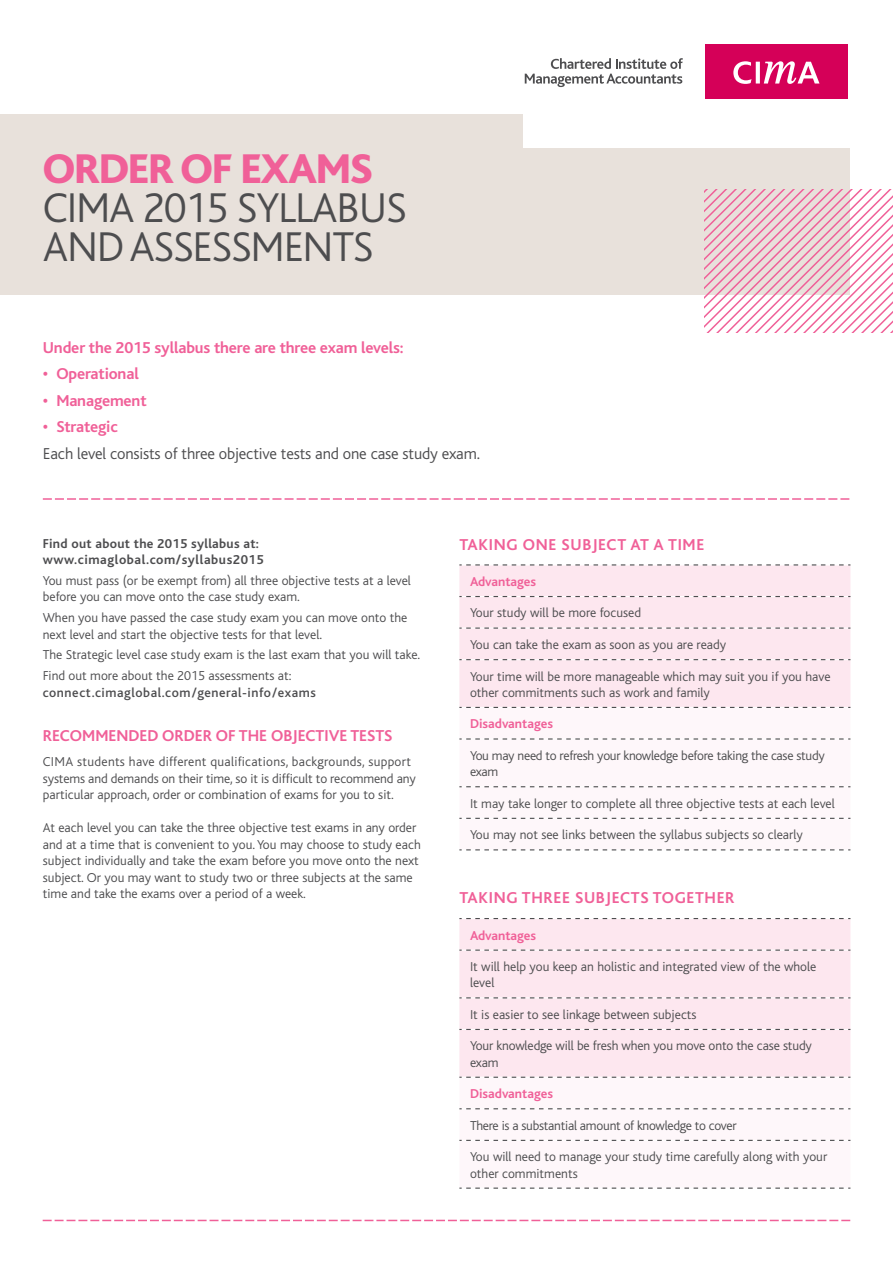
<style>
.page{position:relative;width:893px;height:1263px;background:#fff}
.page>*{position:absolute;margin:0;border:0;box-sizing:border-box;transform-origin:0 0}
.t1{font:300 43.5px/39px "Bliss";letter-spacing:-.03em;color:#4d4d4f}
.t2{font:800 43.5px "Bliss";letter-spacing:-.02em;color:#f06098}
.t3{font:700 16.5px "Bliss";color:#f06098}
.t4{font:300 16.5px "Bliss";letter-spacing:-.01em;color:#4d4d4f}
.t5{font:700 16.5px "Bliss";letter-spacing:.04em;color:#f06098}
.t6{font:300 13.5px/16.5px "Bliss";color:#4d4d4f}
.t7{font:300 13.5px/16.2px "Bliss";letter-spacing:-.02em;color:#4d4d4f}
.t8{font:700 13.5px/16.5px "Bliss";letter-spacing:.02em;color:#4d4d4f}
.t9{font:700 13.5px "Bliss";color:#f06098}
.t10{font:500 13.5px "Bliss";letter-spacing:.04em;color:#4d4d4f}
</style>
<div class="page">
<div style="left:459px;top:565px;width:391px;height:142px;background:#fde7ef"></div>
<svg style="left:459px;top:739px;width:391px;height:79px"></svg>
<svg style="left:459px;top:786px;width:391px;height:1px"></svg>
<svg style="left:459px;top:818px;width:391px;height:1px"></svg>
<svg style="left:459px;top:849px;width:391px;height:1px"></svg>
<svg style="left:459px;top:564px;width:391px;height:1px"></svg>
<svg style="left:459px;top:596px;width:391px;height:1px"></svg>
<svg style="left:459px;top:627px;width:391px;height:2px"></svg>
<svg style="left:459px;top:659px;width:391px;height:1px"></svg>
<svg style="left:459px;top:707px;width:391px;height:1px"></svg>
<svg style="left:459px;top:738px;width:391px;height:1px"></svg>
<div style="left:459px;top:919px;width:391px;height:158px;background:#fde7ef"></div>
<svg style="left:459px;top:918px;width:391px;height:1px"></svg>
<svg style="left:459px;top:949px;width:391px;height:2px"></svg>
<svg style="left:459px;top:997px;width:391px;height:1px"></svg>
<svg style="left:459px;top:1029px;width:391px;height:1px"></svg>
<svg style="left:459px;top:1077px;width:391px;height:112px"></svg>
<div style="left:0;top:115px;width:849px;height:180px;background:#e8e1db"></div>
<svg style="left:704px;top:190px;width:189px;height:142px"></svg>
<div style="left:705px;top:44px;width:143px;height:54px;background:#d50058"></div>
<svg style="left:733px;top:61px;width:86px;height:23px"></svg>
<svg style="left:525px;top:58px;width:158px;height:29px"></svg>
<svg style="left:43px;top:498px;width:806px;height:2px"></svg>
<svg style="left:43px;top:1220px;width:807px;height:1px"></svg>
<div style="left:523px;top:110px;width:335px;height:37px;background:#fff"></div>
<h1 class="t2" style="left:43px;top:146px;width:331px">ORDER OF EXAMS</h1>
<h1 class="t1" style="left:43px;top:189px;width:361px">CIMA 2015 Syllabus and Assessm ents</h1>
<p class="t3" style="left:43px;top:339px;width:362px">Under the 2015 syllabus there are three exam levels:</p>
<p class="t3" style="left:43px;top:365px;width:98px">• Operational</p>
<p class="t3" style="left:43px;top:392px;width:105px">• Management</p>
<p class="t3" style="left:43px;top:418px;width:76px">• Strategic</p>
<p class="t4" style="left:43px;top:445px;width:439px">Each level consists of three objective tests and one case study exam.</p>
<p class="t8" style="left:43px;top:535px;width:222px">Find out about the 2015 syllabus at: www.cimaglobal.com/syllabus2015</p>
<p class="t6" style="left:43px;top:572px;width:370px">You must pass (or be exempt from) all three objective tests at a level before you can move onto the case study exam.</p>
<p class="t6" style="left:43px;top:610px;width:366px">When you have passed the case study exam you can move onto the next level and start the objective tests for that level.</p>
<p class="t6" style="left:43px;top:645px;width:379px;line-height:20.7px">The Strategic level case study exam is the last exam that you will take.<br>Find out more about the 2015 assessments at:</p>
<p class="t10" style="left:43px;top:685px;width:274px">connect.cimaglobal.com/general-info/exams</p>
<p class="t3" style="left:43px;top:727px;width:351px">Recommended order of the objective tests</p>
<p class="t6" style="left:43px;top:754px;width:374px">CIMA students have different qualifications, backgrounds, support systems and demands on their time, so it is difficult to recommend any particular approach, order or combination of exams for you to sit.</p>
<p class="t6" style="left:43px;top:820px;width:380px">At each level you can take the three objective test exams in any order and at a time that is convenient to you. You may choose to study each subject individually and take the exam before you move onto the next subject. Or you may want to study two or three subjects at the same time and take the exams over a period of a week.</p>
<p class="t5" style="left:459px;top:536px;width:246px">Taking one subject at a time</p>
<p class="t9" style="left:470px;top:574px;width:68px">Advantages</p>
<p class="t6" style="left:470px;top:605px;width:173px">Your study will be more focused</p>
<p class="t6" style="left:470px;top:637px;width:258px">You can take the exam as soon as you are ready</p>
<p class="t6" style="left:470px;top:668px;width:362px">Your time will be more manageable which may suit you if you have other commitments such as work and family</p>
<p class="t9" style="left:470px;top:717px;width:85px">Disadvantages</p>
<p class="t7" style="left:470px;top:748px;width:356px">You may need to refresh your knowledge before taking the case study exam</p>
<p class="t6" style="left:470px;top:795px;width:366px">It may take longer to complete all three objective tests at each level</p>
<p class="t6" style="left:470px;top:827px;width:334px">You may not see links between the syllabus subjects so clearly</p>
<p class="t5" style="left:459px;top:889px;width:273px">Taking three subjects together</p>
<p class="t9" style="left:470px;top:928px;width:68px">Advantages</p>
<p class="t6" style="left:470px;top:959px;width:348px">It will help you keep an holistic and integrated view of the whole level</p>
<p class="t6" style="left:470px;top:1006px;width:228px">It is easier to see linkage between subjects</p>
<p class="t6" style="left:470px;top:1038px;width:343px">Your knowledge will be fresh when you move onto the case study exam</p>
<p class="t9" style="left:470px;top:1087px;width:85px">Disadvantages</p>
<p class="t7" style="left:470px;top:1117px;width:268px">There is a substantial amount of knowledge to cover</p>
<p class="t6" style="left:470px;top:1149px;width:359px">You will need to manage your study time carefully along with your other commitments</p>
</div>
